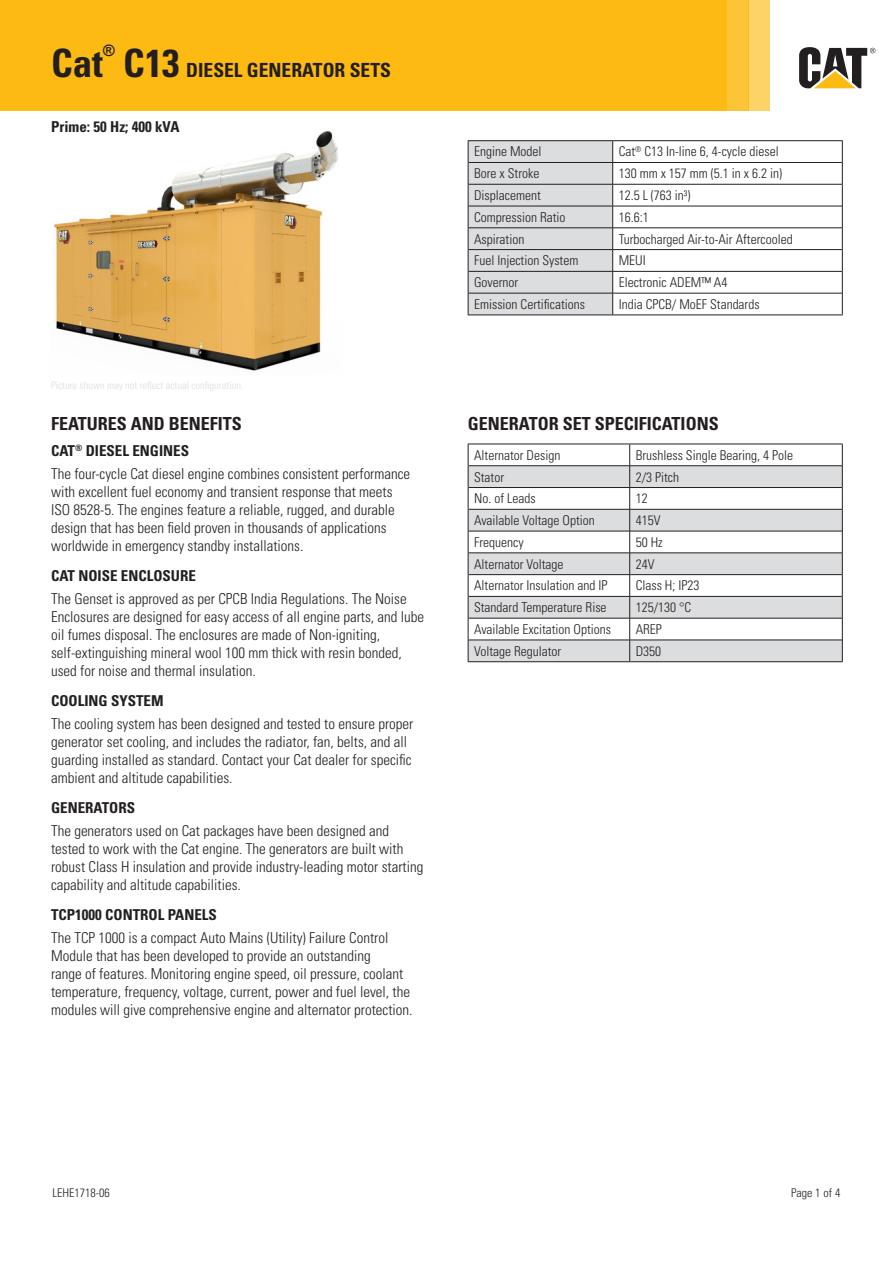
<style>
.page{position:relative;width:893px;height:1263px;background:#fff}
.page>*{position:absolute;margin:0;border:0;box-sizing:border-box;transform-origin:0 0}
.t1{font:700 condensed 39px "Univers LT Std";color:#231f20}
.t2{font:700 condensed 19.5px "Univers LT Std";color:#231f20}
.t3{font:700 condensed 18px "Univers LT Std";color:#231f20}
.t4{font:700 15.75px "Arial";color:#231f20}
.t5{font:300 condensed 15px/18px "Univers LT Std";color:#231f20}
.t6{font:700 condensed 15px "Univers LT Std";color:#231f20}
.t7{font:300 condensed 13.5px "Univers LT Std";color:#231f20}
.t8{font:300 condensed 12px "Univers LT Std";color:#231f20}
.t9{font:300 condensed 10.5px "Univers LT Std";color:#dcdddf}
.s1{font-size:39px}
</style>
<div class="page">
<div style="left:0;top:0;width:727px;height:111px;background:#fcba13"></div>
<div style="left:727px;top:0;width:21px;height:111px;background:#fcc437"></div>
<div style="left:748px;top:0;width:22px;height:111px;background:#fdd266"></div>
<svg style="left:799px;top:47px;width:76px;height:41px"></svg>
<hr style="left:613px;top:162px;width:229px;height:1px;background:#231f20">
<hr style="left:613px;top:184px;width:229px;height:1px;background:#231f20">
<hr style="left:613px;top:206px;width:229px;height:1px;background:#231f20">
<hr style="left:613px;top:228px;width:229px;height:1px;background:#231f20">
<hr style="left:613px;top:249px;width:229px;height:1px;background:#231f20">
<hr style="left:613px;top:271px;width:229px;height:1px;background:#231f20">
<hr style="left:613px;top:293px;width:229px;height:1px;background:#231f20">
<hr style="left:468px;top:140px;width:145px;height:1px;background:#231f20">
<hr style="left:613px;top:140px;width:230px;height:1px;background:#231f20">
<svg style="left:468px;top:141px;width:145px;height:174px;background:#d1d2d4"></svg>
<svg style="left:842px;top:141px;width:1px;height:174px"></svg>
<hr style="left:468px;top:315px;width:145px;height:1px;background:#231f20">
<hr style="left:613px;top:315px;width:230px;height:1px;background:#231f20">
<svg style="left:469px;top:466px;width:373px;height:195px;fill:#dcdddf"></svg>
<hr style="left:468px;top:465px;width:162px;height:1px;background:#231f20">
<hr style="left:630px;top:465px;width:212px;height:1px;background:#231f20">
<hr style="left:468px;top:487px;width:162px;height:1px;background:#231f20">
<hr style="left:630px;top:487px;width:212px;height:1px;background:#231f20">
<hr style="left:468px;top:509px;width:162px;height:1px;background:#231f20">
<hr style="left:630px;top:509px;width:212px;height:1px;background:#231f20">
<hr style="left:468px;top:531px;width:162px;height:1px;background:#231f20">
<hr style="left:630px;top:531px;width:212px;height:1px;background:#231f20">
<hr style="left:468px;top:553px;width:162px;height:1px;background:#231f20">
<hr style="left:630px;top:553px;width:212px;height:1px;background:#231f20">
<hr style="left:468px;top:574px;width:162px;height:1px;background:#231f20">
<hr style="left:630px;top:574px;width:212px;height:1px;background:#231f20">
<hr style="left:468px;top:596px;width:162px;height:1px;background:#231f20">
<hr style="left:630px;top:596px;width:212px;height:1px;background:#231f20">
<hr style="left:468px;top:618px;width:162px;height:1px;background:#231f20">
<hr style="left:630px;top:618px;width:212px;height:1px;background:#231f20">
<hr style="left:468px;top:640px;width:162px;height:1px;background:#231f20">
<hr style="left:630px;top:640px;width:212px;height:1px;background:#231f20">
<svg style="left:629px;top:445px;width:1px;height:216px"></svg>
<hr style="left:468px;top:444px;width:162px;height:1px;background:#231f20">
<hr style="left:630px;top:444px;width:213px;height:1px;background:#231f20">
<svg style="left:468px;top:444px;width:1px;height:217px"></svg>
<svg style="left:842px;top:444px;width:1px;height:217px"></svg>
<hr style="left:468px;top:661px;width:162px;height:1px;background:#231f20">
<hr style="left:630px;top:661px;width:213px;height:1px;background:#231f20">
<img style="left:53px;top:131px;width:286px;height:240px">
<h1 class="t1" style="left:51px;top:39px;width:54px">Cat</h1>
<p class="t4" style="left:103px;top:39px;width:13px">®</p>
<h2 class="t2" style="left:123px;top:58px;width:269px"><span class="s1">C13</span> DIESEL GENERATOR SETS</h2>
<p class="t6" style="left:51px;top:118px;width:130px">Prime: 50 Hz; 400 kVA</p>
<p class="t9" style="left:51px;top:379px;width:194px">Picture shown may not reflect actual configuration.</p>
<p class="t3" style="left:51px;top:412px;width:192px">FEATURES AND BENEFITS</p>
<p class="t6" style="left:51px;top:442px;width:140px">CAT<sup>®</sup> DIESEL ENGINES</p>
<p class="t5" style="left:51px;top:464px;width:361px">The four-cycle Cat diesel engine combines consistent performance with excellent fuel economy and transient response that meets ISO 8528-5. The engines feature a reliable, rugged, and durable design that has been field proven in thousands of applications worldwide in emergency standby installations.</p>
<p class="t6" style="left:51px;top:567px;width:146px">CAT NOISE ENCLOSURE</p>
<p class="t5" style="left:51px;top:589px;width:375px">The Genset is approved as per CPCB India Regulations. The Noise Enclosures are designed for easy access of all engine parts, and lube oil fumes disposal. The enclosures are made of Non-igniting, self-extinguishing mineral wool 100 mm thick with resin bonded, used for noise and thermal insulation.</p>
<p class="t6" style="left:51px;top:692px;width:114px">COOLING SYSTEM</p>
<p class="t5" style="left:51px;top:714px;width:364px">The cooling system has been designed and tested to ensure proper generator set cooling, and includes the radiator, fan, belts, and all guarding installed as standard. Contact your Cat dealer for specific ambient and altitude capabilities.</p>
<p class="t6" style="left:51px;top:799px;width:86px">GENERATORS</p>
<p class="t5" style="left:51px;top:821px;width:374px">The generators used on Cat packages have been designed and tested to work with the Cat engine. The generators are built with robust Class H insulation and provide industry-leading motor starting capability and altitude capabilities.</p>
<p class="t6" style="left:51px;top:906px;width:167px">TCP1000 CONTROL PANELS</p>
<p class="t5" style="left:51px;top:928px;width:363px">The TCP 1000 is a compact Auto Mains (Utility) Failure Control Module that has been developed to provide an outstanding<br>range of features. Monitoring engine speed, oil pressure, coolant temperature, frequency, voltage, current, power and fuel level, the modules will give comprehensive engine and alternator protection.</p>
<p class="t7" style="left:474px;top:144px;width:69px">Engine Model</p>
<p class="t7" style="left:619px;top:144px;width:161px">Cat<sup>®</sup> C13 In-line 6, 4-cycle diesel</p>
<p class="t7" style="left:474px;top:165px;width:67px">Bore x Stroke</p>
<p class="t7" style="left:619px;top:165px;width:165px">130 mm x 157 mm (5.1 in x 6.2 in)</p>
<p class="t7" style="left:474px;top:187px;width:68px">Displacement</p>
<p class="t7" style="left:619px;top:187px;width:73px">12.5 L (763 in³)</p>
<p class="t7" style="left:474px;top:209px;width:93px">Compression Ratio</p>
<p class="t7" style="left:619px;top:209px;width:31px">16.6:1</p>
<p class="t7" style="left:474px;top:231px;width:52px">Aspiration</p>
<p class="t7" style="left:619px;top:231px;width:175px">Turbocharged Air-to-Air Aftercooled</p>
<p class="t7" style="left:474px;top:252px;width:106px">Fuel Injection System</p>
<p class="t7" style="left:619px;top:252px;width:28px">MEUI</p>
<p class="t7" style="left:474px;top:274px;width:46px">Governor</p>
<p class="t7" style="left:619px;top:274px;width:110px">Electronic ADEM™ A4</p>
<p class="t7" style="left:474px;top:296px;width:112px">Emission Certifications</p>
<p class="t7" style="left:619px;top:296px;width:142px">India CPCB/ MoEF Standards</p>
<p class="t3" style="left:468px;top:412px;width:252px">GENERATOR SET SPECIFICATIONS</p>
<p class="t7" style="left:474px;top:447px;width:88px">Alternator Design</p>
<p class="t7" style="left:636px;top:447px;width:159px">Brushless Single Bearing, 4 Pole</p>
<p class="t7" style="left:474px;top:469px;width:31px">Stator</p>
<p class="t7" style="left:636px;top:469px;width:45px">2/3 Pitch</p>
<p class="t7" style="left:474px;top:490px;width:63px">No. of Leads</p>
<p class="t7" style="left:636px;top:490px;width:13px">12</p>
<p class="t7" style="left:474px;top:512px;width:122px">Available Voltage Option</p>
<p class="t7" style="left:636px;top:512px;width:26px">415V</p>
<p class="t7" style="left:474px;top:534px;width:51px">Frequency</p>
<p class="t7" style="left:636px;top:534px;width:28px">50 Hz</p>
<p class="t7" style="left:474px;top:556px;width:91px">Alternator Voltage</p>
<p class="t7" style="left:636px;top:556px;width:20px">24V</p>
<p class="t7" style="left:474px;top:577px;width:135px">Alternator Insulation and IP</p>
<p class="t7" style="left:636px;top:577px;width:65px">Class H; IP23</p>
<p class="t7" style="left:474px;top:599px;width:134px">Standard Temperature Rise</p>
<p class="t7" style="left:636px;top:599px;width:57px">125/130 °C</p>
<p class="t7" style="left:474px;top:621px;width:138px">Available Excitation Options</p>
<p class="t7" style="left:636px;top:621px;width:28px">AREP</p>
<p class="t7" style="left:474px;top:643px;width:89px">Voltage Regulator</p>
<p class="t7" style="left:636px;top:643px;width:27px">D350</p>
<p class="t8" style="left:53px;top:1185px;width:59px">LEHE1718-06</p>
<p class="t8" style="left:791px;top:1185px;width:51px">Page 1 of 4</p>
</div>
